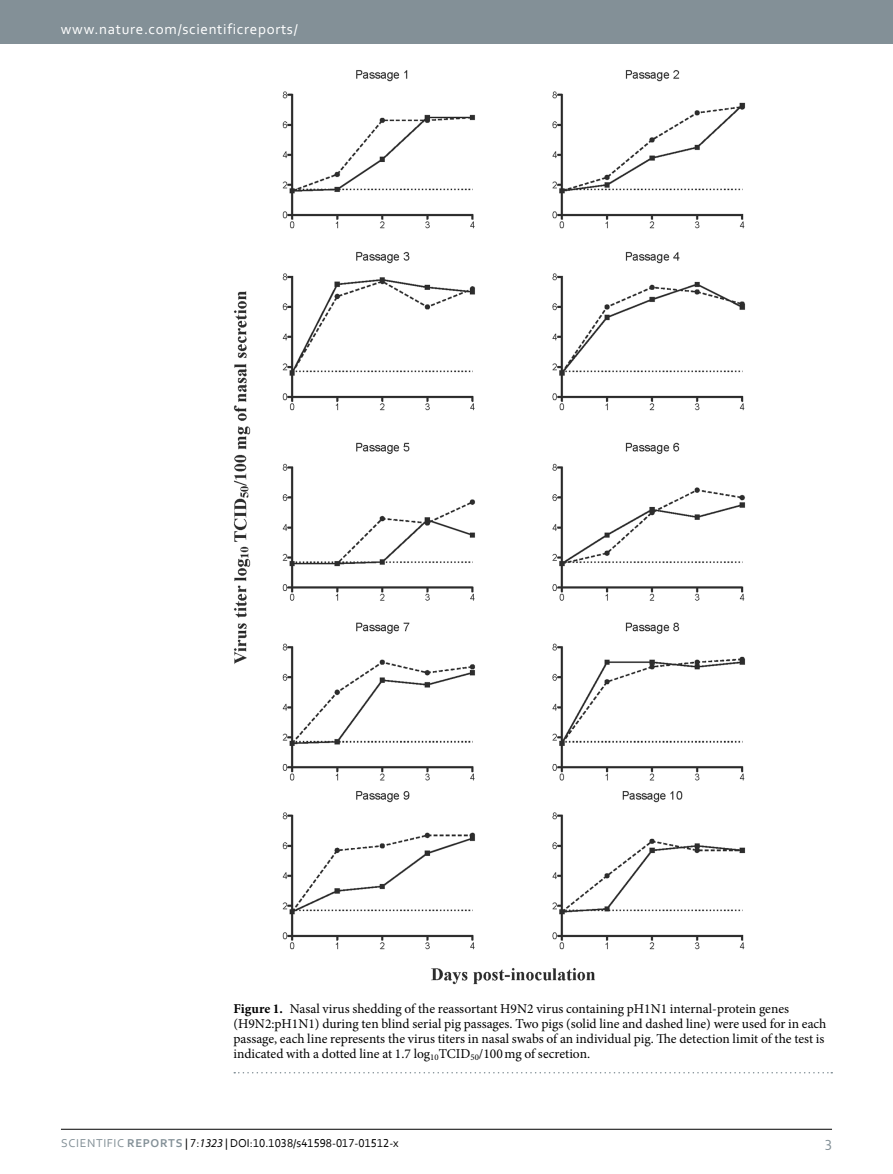
<style>
.page{position:relative;width:893px;height:1174px;background:#fff}
.page>*{position:absolute;margin:0;border:0;box-sizing:border-box;transform-origin:0 0}
.t1{font:15px "Corbel 2";letter-spacing:.045em;color:#fff}
.t2{font:15px "Corbel 2";color:#839097}
.t3{font:13.5px/15px "Minion Pro";color:#000}
.t4{font:12px "Corbel";color:#000}
.s1{font-weight:700}
.s2{font-family:"Corbel 2";color:#839097}
.s3{font-family:"Corbel Bold 2";color:#839097}
.s4{font-family:"Myriad Pro";font-style:italic}
</style>
<div class="page">
<div style="left:0;top:0;width:893px;height:43px;background:#839097"></div>
<hr style="left:61px;top:1129px;width:771px;height:1px;background:#000">
<img style="left:233px;top:70px;width:512px;height:915px">
<svg style="left:234px;top:1072px;width:598px;height:1px"></svg>
<p class="t1" style="left:61px;top:19px;width:238px">www.nature.com/scientificreports/</p>
<p class="t3" style="left:233px;top:1001px;width:594px"><span class="s1">Figure 1.</span> Nasal virus shedding of the reassortant H9N2 virus containing pH1N1 internal-protein genes (H9N2:pH1N1) during ten blind serial pig passages. Two pigs (solid line and dashed line) were used for in each passage, each line represents the virus titers in nasal swabs of an individual pig. The detection limit of the test is indicated with a dotted line at 1.7 log<sub>10</sub>TCID<sub>50</sub>/100mg of secretion.</p>
<p class="t4" style="left:61px;top:1135px;width:339px"><span class="s2">SCIentIFIC</span> <span class="s3">REPORTS</span> | 7:<span class="s4">1323</span> | DOI:10.1038/s41598-017-01512-x</p>
<p class="t2" style="left:825px;top:1132px;width:8px">3</p>
</div>
